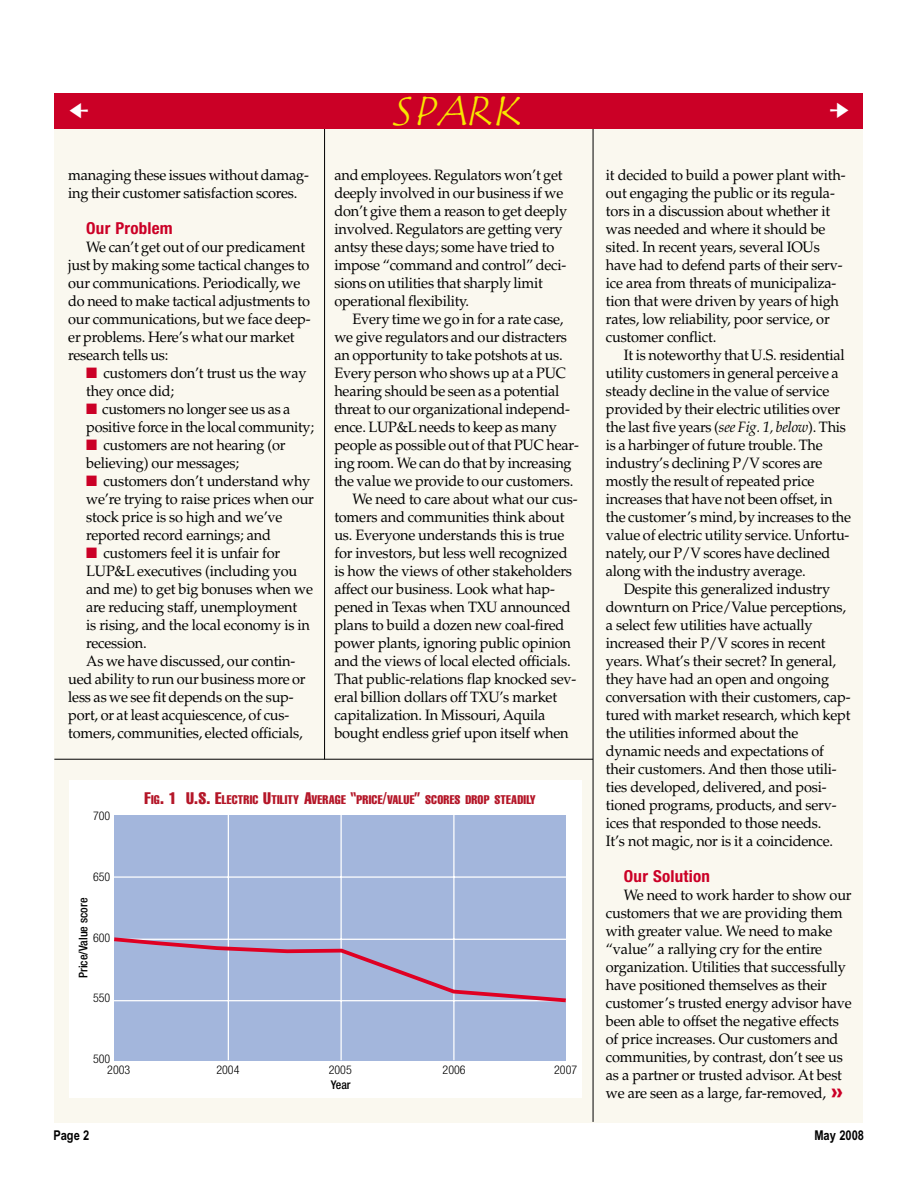
<style>
.page{position:relative;width:918px;height:1188px;background:#fff}
.page>*{position:absolute;margin:0;border:0;box-sizing:border-box;transform-origin:0 0}
.t1{font:italic 41.85px "Tempus Sans ITC";letter-spacing:.06em;color:#f7e700}
.t2{font:700 22.5px "Univers";color:#cb0026}
.t3{font:700 condensed 16.5px "Helvetica Neue";letter-spacing:.015em;color:#cb0026}
.t4{font:15px/18px "Palatino";letter-spacing:-.015em;color:#000}
.t5{font:700 13.5px "Arial Narrow";color:#000}
.t6{font:extra-condensed 12.3px "Helvetica";letter-spacing:.02em;color:#b41628}
.t7{font:300 condensed 12px/11.2px "Helvetica Neue";color:#000}
.t8{font:500 condensed 12px "Helvetica Neue";color:#000}
.s1{color:#cb0026}
.s2{font-size:16.5px}
.s3{font-family:"Helvetica Extra Compressed";font-stretch:normal;font-size:16.5px}
.s4{font-style:italic}
</style>
<div class="page">
<div style="left:53px;top:128px;width:812px;height:1007px;background:#faf8ef"></div>
<hr style="left:324px;top:0;width:1px;height:759px;background:#000">
<hr style="left:593px;top:112px;width:1px;height:1010px;background:#000">
<div style="left:54px;top:92px;width:810px;height:37px;background:#cb0026"></div>
<div style="left:0;top:0;width:918px;height:93px;background:#fff"></div>
<div style="left:864px;top:0;width:54px;height:1188px;background:#fff"></div>
<div style="left:0;top:1123px;width:918px;height:65px;background:#fff"></div>
<div style="left:69px;top:781px;width:512px;height:317px;background:#fff"></div>
<div style="left:114px;top:815px;width:452px;height:245px;background:#a3b6dc"></div>
<hr style="left:114px;top:876px;width:452px;height:2px;background:#fff">
<hr style="left:228px;top:815px;width:1px;height:245px;background:#fff">
<hr style="left:340px;top:815px;width:2px;height:245px;background:#fff">
<hr style="left:453px;top:815px;width:2px;height:245px;background:#fff">
<svg style="left:114px;top:935px;width:452px;height:69px"></svg>
<hr style="left:54px;top:759px;width:539px;height:1px;background:#000">
<p class="t4" style="left:68px;top:168px;width:242px">managing these issues without damag&shy;ing their customer satisfaction scores.</p>
<p class="t3" style="left:86px;top:222px;width:88px">Our Problem</p>
<p class="t4" style="left:68px;top:240px;width:244px;text-indent:18px">We can’t get out of our predicament just by making some tactical changes to our communications. Periodically, we do need to make tactical adjustments to our communications, but we face deep&shy;er problems. Here’s what our market research tells us:</p>
<p class="t4" style="left:86px;top:366px;width:222px"><span class="s1">■</span> customers don’t trust us the way they once did;</p>
<p class="t4" style="left:86px;top:402px;width:229px"><span class="s1">■</span> customers no longer see us as a positive force in the local community;</p>
<p class="t4" style="left:86px;top:438px;width:201px"><span class="s1">■</span> customers are not hearing (or believing) our messages;</p>
<p class="t4" style="left:86px;top:474px;width:229px"><span class="s1">■</span> customers don’t understand why we’re trying to raise prices when our stock price is so high and we’ve reported record earnings; and</p>
<p class="t4" style="left:86px;top:546px;width:195px"><span class="s1">■</span> customers feel it is unfair for</p>
<p class="t4" style="left:86px;top:564px;width:212px">LUP&amp;L executives (including you</p>
<p class="t4" style="left:86px;top:582px;width:228px">and me) to get big bonuses when we</p>
<p class="t4" style="left:86px;top:600px;width:212px">are reducing staff, unemployment</p>
<p class="t4" style="left:86px;top:618px;width:225px">is rising, and the local economy is in</p>
<p class="t4" style="left:86px;top:636px;width:62px">recession.</p>
<p class="t4" style="left:86px;top:654px;width:210px">As we have discussed, our contin-</p>
<p class="t4" style="left:68px;top:672px;width:239px">ued ability to run our business more or</p>
<p class="t4" style="left:68px;top:690px;width:227px">less as we see fit depends on the sup-</p>
<p class="t4" style="left:68px;top:708px;width:223px">port, or at least acquiescence, of cus-</p>
<p class="t4" style="left:68px;top:726px;width:236px">tomers, communities, elected officials,</p>
<h1 class="t1" style="left:394px;top:90px;width:128px">SPARK</h1>
<p class="t4" style="left:334px;top:168px;width:234px">and employees. Regulators won’t get deeply involved in our business if we don’t give them a reason to get deeply involved. Regulators are getting very antsy these days; some have tried to impose “command and control” deci&shy;sions on utilities that sharply limit operational flexibility.</p>
<p class="t4" style="left:352px;top:312px;width:213px">Every time we go in for a rate case,</p>
<p class="t4" style="left:334px;top:330px;width:234px">we give regulators and our distracters</p>
<p class="t4" style="left:334px;top:348px;width:230px">an opportunity to take potshots at us.</p>
<p class="t4" style="left:334px;top:366px;width:233px">Every person who shows up at a PUC</p>
<p class="t4" style="left:334px;top:384px;width:226px">hearing should be seen as a potential</p>
<p class="t4" style="left:334px;top:402px;width:237px">threat to our organizational independ-</p>
<p class="t4" style="left:334px;top:420px;width:224px">ence. LUP&amp;L needs to keep as many</p>
<p class="t4" style="left:334px;top:438px;width:246px">people as possible out of that PUC hear-</p>
<p class="t4" style="left:334px;top:456px;width:239px">ing room. We can do that by increasing</p>
<p class="t4" style="left:334px;top:474px;width:241px">the value we provide to our customers.</p>
<p class="t4" style="left:352px;top:492px;width:227px">We need to care about what our cus-</p>
<p class="t4" style="left:334px;top:510px;width:232px">tomers and communities think about</p>
<p class="t4" style="left:334px;top:528px;width:231px">us. Everyone understands this is true</p>
<p class="t4" style="left:334px;top:546px;width:235px">for investors, but less well recognized</p>
<p class="t4" style="left:334px;top:564px;width:239px">is how the views of other stakeholders</p>
<p class="t4" style="left:334px;top:582px;width:222px">affect our business. Look what hap-</p>
<p class="t4" style="left:334px;top:600px;width:238px">pened in Texas when TXU announced</p>
<p class="t4" style="left:334px;top:618px;width:232px">plans to build a dozen new coal-fired</p>
<p class="t4" style="left:334px;top:636px;width:238px">power plants, ignoring public opinion</p>
<p class="t4" style="left:334px;top:654px;width:238px">and the views of local elected officials.</p>
<p class="t4" style="left:334px;top:672px;width:243px">That public-relations flap knocked sev-</p>
<p class="t4" style="left:334px;top:690px;width:224px">eral billion dollars off TXU’s market</p>
<p class="t4" style="left:334px;top:708px;width:213px">capitalization. In Missouri, Aquila</p>
<p class="t4" style="left:334px;top:726px;width:236px">bought endless grief upon itself when</p>
<p class="t7" style="left:93px;top:812px;width:19px">700</p>
<p class="t7" style="left:93px;top:872px;width:19px">650</p>
<p class="t8" style="left:79px;top:978px;width:82px;rotate:-90deg">Price/Value score</p>
<p class="t7" style="left:93px;top:933px;width:19px">600</p>
<p class="t7" style="left:93px;top:993px;width:19px">550</p>
<p class="t6" style="left:145px;top:795px;width:393px"><span class="s2">F</span>IG<span class="s2">. 1 U.S. E</span>LECTRIC <span class="s2">U</span>TILITY <span class="s2">A</span>VERAGE <span class="s3">“</span>PRICE<span class="s2">/</span>VALUE<span class="s3">”</span> SCORES DROP STEADILY</p>
<p class="t7" style="left:107px;top:1054px;width:25px;text-indent:-14px">500<br>2003</p>
<p class="t7" style="left:216px;top:1065px;width:25px">2004</p>
<p class="t7" style="left:329px;top:1065px;width:25px">2005</p>
<p class="t7" style="left:443px;top:1065px;width:25px">2006</p>
<p class="t7" style="left:554px;top:1065px;width:25px">2007</p>
<p class="t8" style="left:331px;top:1081px;width:22px">Year</p>
<p class="t4" style="left:606px;top:168px;width:241px">it decided to build a power plant with&shy;out engaging the public or its regula&shy;tors in a discussion about whether it was needed and where it should be sited. In recent years, several IOUs have had to defend parts of their serv&shy;ice area from threats of municipaliza&shy;tion that were driven by years of high rates, low reliability, poor service, or customer conflict.</p>
<p class="t4" style="left:606px;top:348px;width:247px;text-indent:18px">It is noteworthy that U.S. residential utility customers in general perceive a steady decline in the value of service provided by their electric utilities over the last five years (<span class="s4">see Fig. 1, below</span>). This is a harbinger of future trouble. The industry’s declining P/V scores are mostly the result of repeated price increases that have not been offset, in the customer’s mind, by increases to the value of electric utility service. Unfortu&shy;nately, our P/V scores have declined along with the industry average.</p>
<p class="t4" style="left:606px;top:582px;width:246px;text-indent:18px">Despite this generalized industry downturn on Price/Value perceptions, a select few utilities have actually increased their P/V scores in recent years. What’s their secret? In general, they have had an open and ongoing conversation with their customers, cap&shy;tured with market research, which kept the utilities informed about the dynamic needs and expectations of their customers. And then those utili&shy;ties developed, delivered, and posi&shy;tioned programs, products, and serv&shy;ices that responded to those needs.<br>It’s not magic, nor is it a coincidence.</p>
<p class="t3" style="left:624px;top:870px;width:88px">Our Solution</p>
<p class="t4" style="left:606px;top:888px;width:248px;text-indent:18px">We need to work harder to show our customers that we are providing them with greater value. We need to make “value” a rallying cry for the entire organization. Utilities that successfully have positioned themselves as their customer’s trusted energy advisor have been able to offset the negative effects of price increases. Our customers and communities, by contrast, don’t see us as a partner or trusted advisor. At best we are seen as a large, far-removed,</p>
<h2 class="t2" style="left:831px;top:1083px;width:14px">»</h2>
<p class="t5" style="left:53px;top:1131px;width:38px">Page 2</p>
<p class="t5" style="left:814px;top:1131px;width:51px">May 2008</p>
</div>
